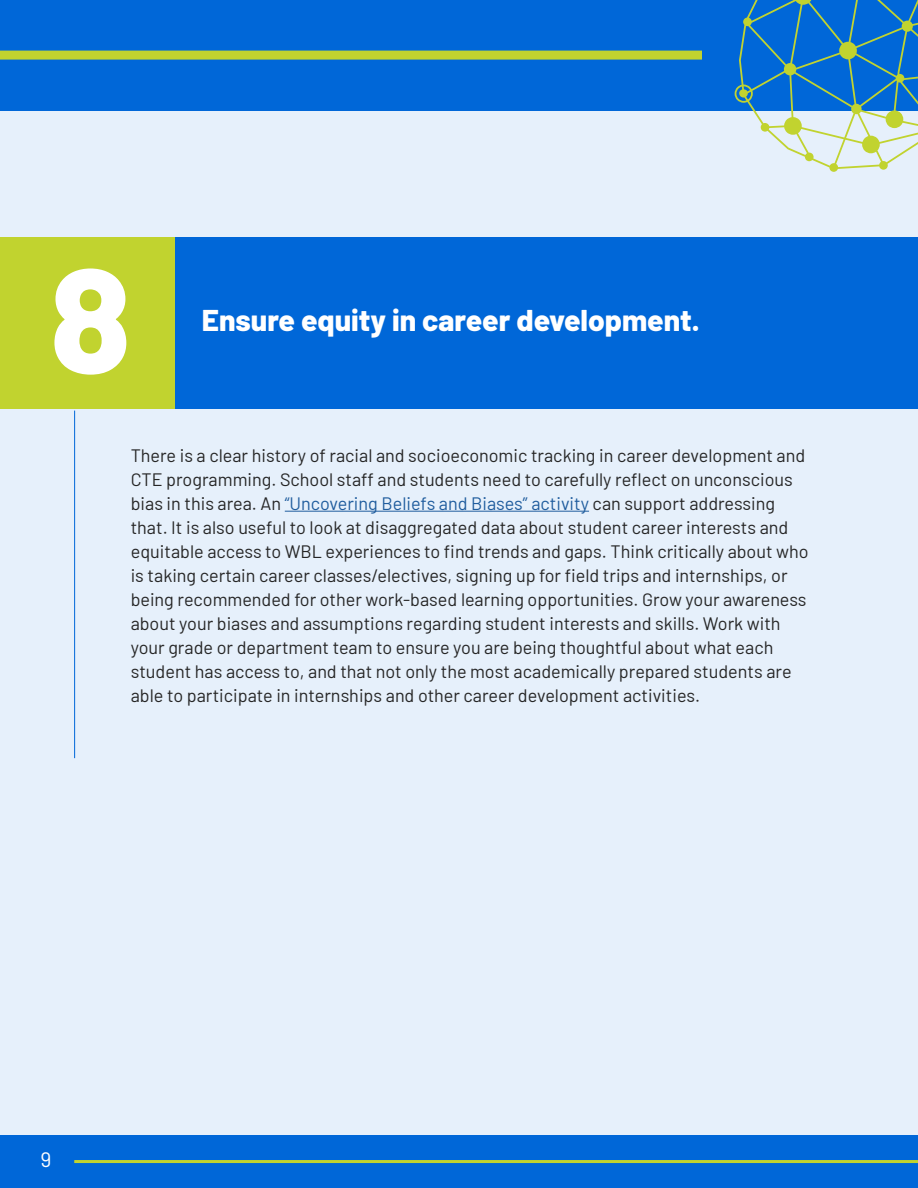
<style>
.page{position:relative;width:918px;height:1188px;background:#e6f0fb}
.page>*{position:absolute;margin:0;border:0;box-sizing:border-box;transform-origin:0 0}
.Barlow_Large{font:800 147px "Barlow";color:#fff}
.HEADER_FOR_NUMBERED_ITEMS{font:800 30px "Barlow";color:#fff}
.t1{font:21px "Barlow";color:#fff}
.BODY_TEXT{font:18px/24px "Barlow";color:#262626}
.s1{color:#205d9e}
</style>
<div class="page">
<div style="left:0;top:0;width:918px;height:110px;background:#0067d8"></div>
<div style="left:0;top:1135px;width:918px;height:53px;background:#0067d8"></div>
<hr style="left:74px;top:1160px;width:844px;height:3px;background:#c1d32f">
<div style="left:0;top:51px;width:702px;height:9px;background:#c1d32f"></div>
<svg style="left:735px;top:0;width:183px;height:172px"></svg>
<div style="left:175px;top:237px;width:743px;height:171px;background:#0067d8"></div>
<hr style="left:285px;top:511px;width:304px;height:1px;background:#205d9e">
<hr style="left:74px;top:411px;width:1px;height:347px;background:#0067d8">
<div style="left:0;top:237px;width:175px;height:171px;background:#c1d32f"></div>
<p class="Barlow_Large" style="left:50px;top:211px;width:82px">8</p>
<p class="HEADER_FOR_NUMBERED_ITEMS" style="left:202px;top:298px;width:500px">Ensure equity in career development.</p>
<p class="BODY_TEXT" style="left:131px;top:442px;width:679px">There is a clear history of racial and socioeconomic tracking in career development and CTE programming. School staff and students need to carefully reflect on unconscious bias in this area. An <span class="s1">“Uncovering Beliefs and Biases” activity</span> can support addressing that. It is also useful to look at disaggregated data about student career interests and equitable access to WBL experiences to find trends and gaps. Think critically about who is taking certain career classes/electives, signing up for field trips and internships, or being recommended for other work-based learning opportunities. Grow your awareness about your biases and assumptions regarding student interests and skills. Work with your grade or department team to ensure you are being thoughtful about what each student has access to, and that not only the most academically prepared students are able to participate in internships and other career development activities.</p>
<p class="t1" style="left:41px;top:1145px;width:12px">9</p>
</div>
